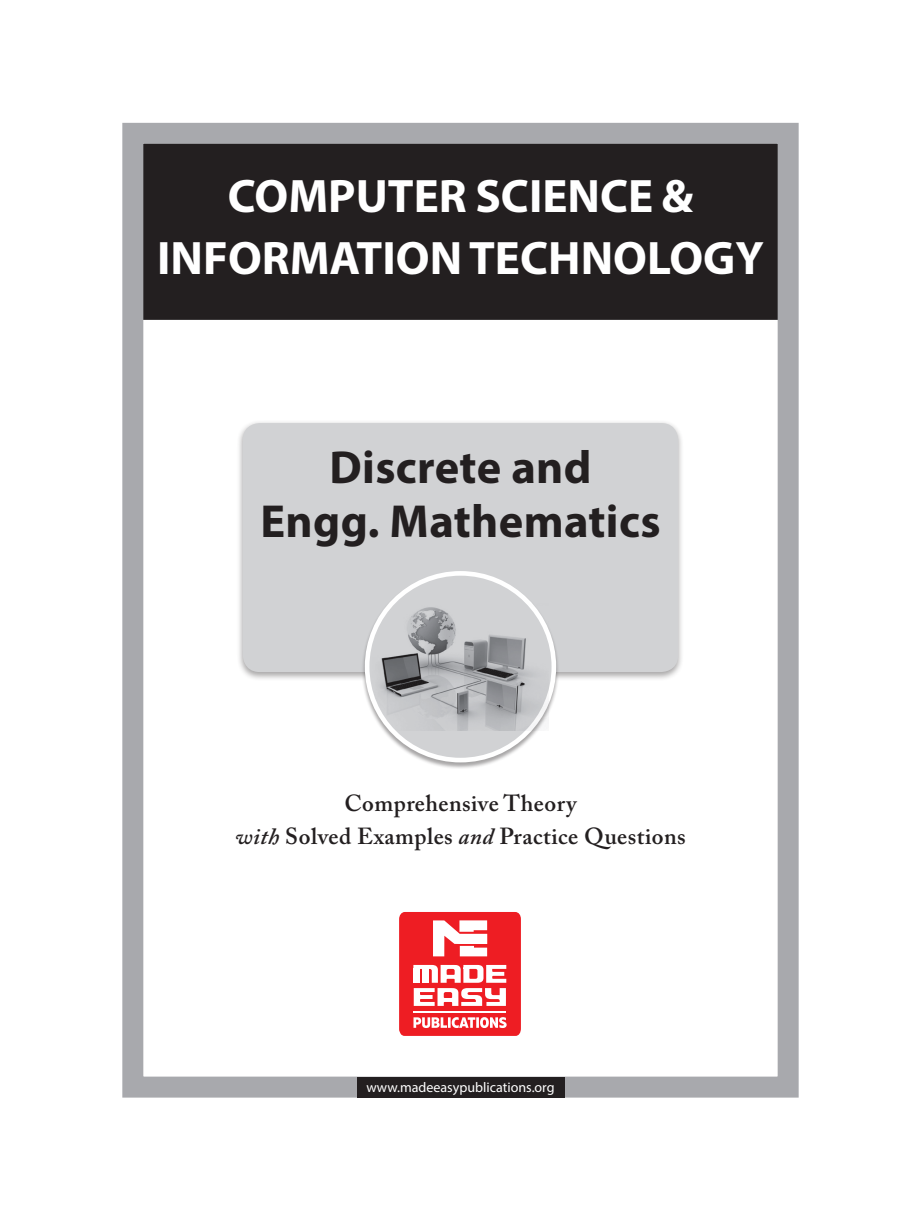
<style>
.page{position:relative;width:921px;height:1218px;background:#fff}
.page>*{position:absolute;margin:0;border:0;box-sizing:border-box;transform-origin:0 0}
.Index_level_1{font:700 47.1px "Myriad Pro";color:#fff}
.t1{font:700 46.5px/54.3px "Myriad Pro";letter-spacing:.005em;color:#231f20;text-align:center}
.t2{font:600 23.1px/32.8px "Adobe Caslon Pro";letter-spacing:.02em;color:#231f20;text-align:center}
.t3{font:14.1px "Myriad Pro";color:#fff}
.s1{font-style:italic}
</style>
<div class="page">
<div style="left:237px;top:420px;width:447px;height:261px;background:#231f20;opacity:.4"></div>
<div style="left:243px;top:423px;width:435px;height:249px;background:#d1d2d4;border-radius:17px"></div>
<div style="left:144px;top:145px;width:633px;height:175px;background:#231f20"></div>
<div style="left:122px;top:123px;width:677px;height:975px;border:21px solid #a8a9ad"></div>
<div style="left:361px;top:571px;width:198px;height:198px;background:#231f20;opacity:.4"></div>
<div style="left:367px;top:573px;width:187px;height:187px;background:#d1d2d4;border-radius:50%"></div>
<div style="left:365px;top:571px;width:191px;height:191px;border:5px solid #fff;border-radius:50%"></div>
<div style="left:357px;top:1077px;width:207px;height:21px;background:#231f20"></div>
<img style="left:372px;top:603px;width:177px;height:127px">
<svg style="left:399px;top:912px;width:122px;height:124px"></svg>
<p class="Index_level_1" style="left:228px;top:165px;width:467px">COMPUTER SCIENCE &amp;</p>
<p class="Index_level_1" style="left:157px;top:227px;width:608px">INFORMATION TECHNOLOGY</p>
<p class="t1" style="left:260px;top:439px;width:402px">Discrete and<br>Engg. Mathematics</p>
<p class="t2" style="left:235px;top:787px;width:452px">Comprehensive Theory<br><span class="s1">with</span> Solved Examples <span class="s1">and</span> Practice Questions</p>
<p class="t3" style="left:366px;top:1079px;width:190px">www.madeeasypublications.org</p>
</div>
